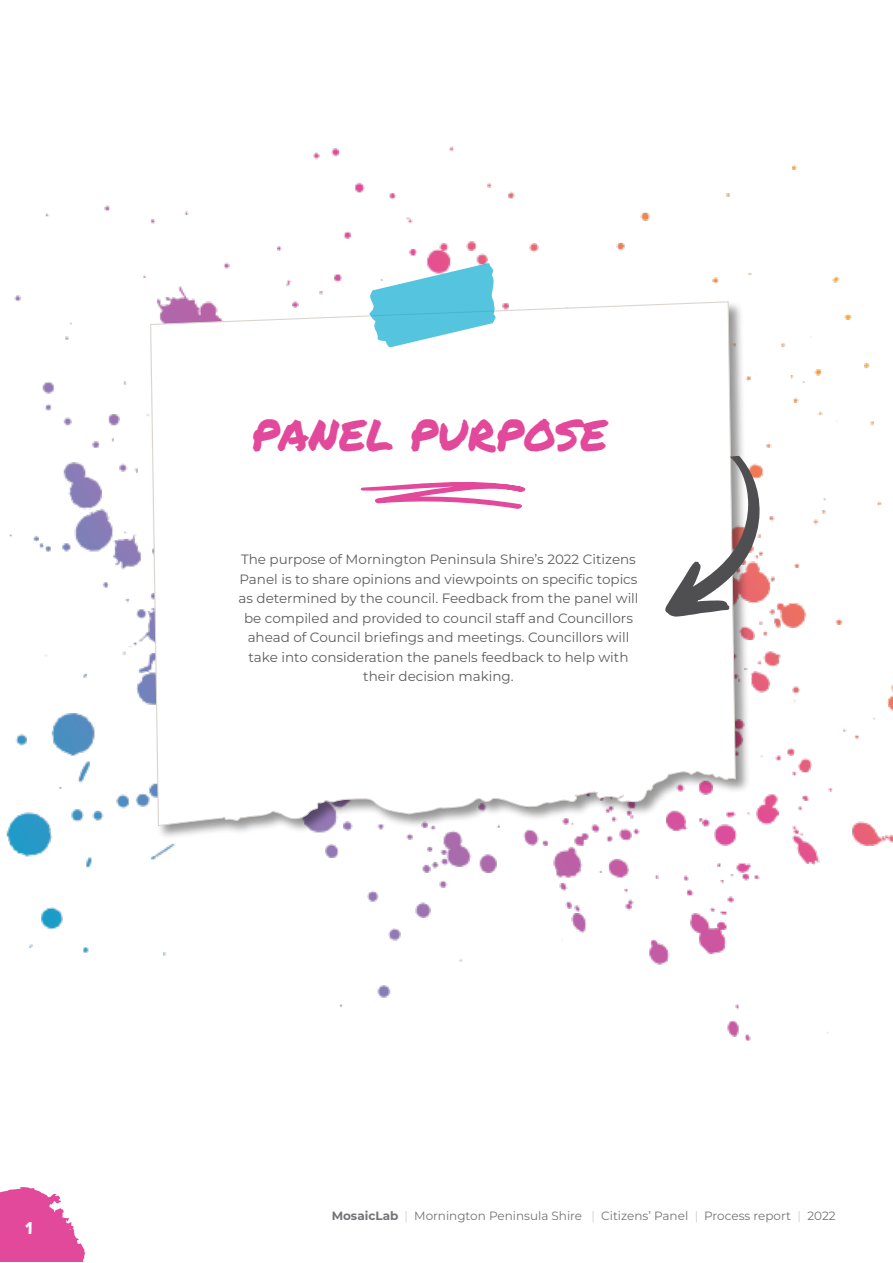
<style>
.page{position:relative;width:893px;height:1263px;background:#fff}
.page>*{position:absolute;margin:0;border:0;box-sizing:border-box;transform-origin:0 0}
.t1{font:43.5px "Permanent Marker";color:#e2499a}
.t2{font:16.8px "Tomarik Brush";color:#fff}
.t3{font:13.5px/19.5px "Montserrat";color:#5d5d60;text-align:center}
.t4{font:12px "Montserrat";color:#727477}
.s1{font-weight:700}
.s2{font-weight:100}
</style>
<div class="page">
<svg style="left:0;top:1187px;width:85px;height:75px"></svg>
<img style="left:6px;top:146px;width:887px;height:895px">
<div style="left:149px;top:300px;width:602px;height:540px;background:#000;opacity:.41"></div>
<svg style="left:150px;top:301px;width:586px;height:526px"></svg>
<svg style="left:369px;top:263px;width:127px;height:84px"></svg>
<svg style="left:360px;top:477px;width:168px;height:32px"></svg>
<svg style="left:665px;top:456px;width:95px;height:160px"></svg>
<h1 class="t1" style="left:251px;top:403px;width:353px">PANEL PURPOSE</h1>
<p class="t3" style="left:238px;top:549px;width:402px">The purpose of Mornington Peninsula Shire’s 2022 Citizens Panel is to share opinions and viewpoints on specific topics as determined by the council. Feedback from the panel will be compiled and provided to council staff and Councillors ahead of Council briefings and meetings. Councillors will take into consideration the panels feedback to help with their decision making.</p>
<p class="t2" style="left:26px;top:1213px;width:9px">1</p>
<p class="t4" style="left:332px;top:1208px;width:506px"><span class="s1">MosaicLab</span> <span class="s2">|</span> Mornington Peninsula Shire <span class="s2">|</span> Citizens’ Panel <span class="s2">|</span> Process report <span class="s2">|</span> 2022</p>
</div>
